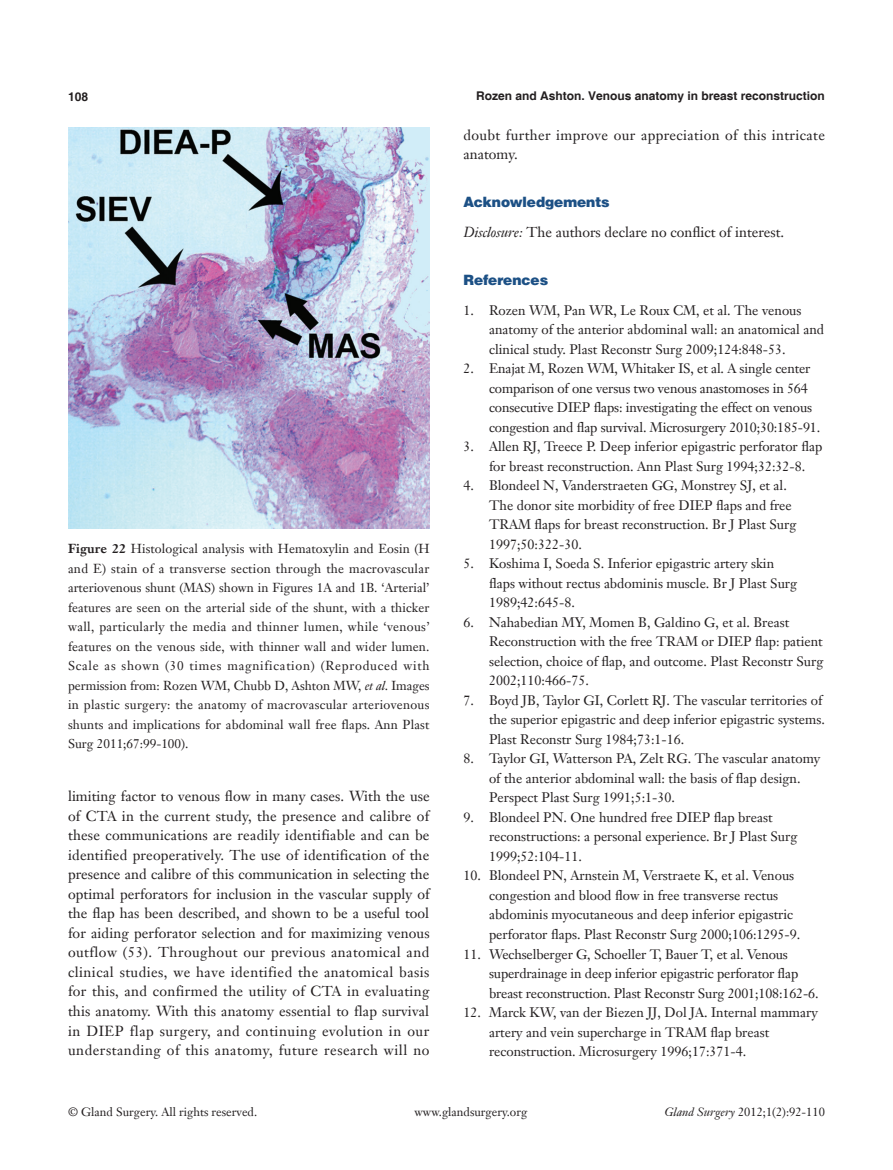
<style>
.page{position:relative;width:893px;height:1170px;background:#fff}
.page>*{position:absolute;margin:0;border:0;box-sizing:border-box;transform-origin:0 0}
.t1{font:14.25px/19.5px "Janson Text LT";letter-spacing:.025em;color:#231f20;text-align:justify}
.t2{font:14.25px "Janson Text LT";color:#231f20}
.t3{font:900 14.25px "Helvetica";color:#1c5085}
.t4{font:13.5px/19.5px "Janson Text LT";color:#231f20}
.t5{font:12.75px/19.5px "Janson Text LT";letter-spacing:.01em;color:#231f20;text-align:justify}
.t6{font:12px "Janson Text LT";color:#231f20}
.t7{font:700 12px "Helvetica";color:#231f20}
.s1{font-weight:700}
.s2{font-style:italic}
</style>
<div class="page">
<img style="left:68px;top:128px;width:361px;height:400px">
<p class="t7" style="left:68px;top:89px;width:22px">108</p>
<p class="t7" style="left:476px;top:88px;width:350px">Rozen and Ashton. Venous anatomy in breast reconstruction</p>
<p class="t5" style="left:68px;top:539px;width:363px"><span class="s1">Figure 22</span> Histological analysis with Hematoxylin and Eosin (H and E) stain of a transverse section through the macrovascular arteriovenous shunt (MAS) shown in Figures 1A and 1B. ‘Arterial’ features are seen on the arterial side of the shunt, with a thicker wall, particularly the media and thinner lumen, while ‘venous’ features on the venous side, with thinner wall and wider lumen.<br>Scale as shown (30 times magnification) (Reproduced with permission from: Rozen WM, Chubb D, Ashton MW, <span class="s2">et al</span>. Images in plastic surgery: the anatomy of macrovascular arteriovenous shunts and implications for abdominal wall free flaps. Ann Plast Surg 2011;67:99-100).</p>
<p class="t1" style="left:68px;top:786px;width:363px">limiting factor to venous flow in many cases. With the use of CTA in the current study, the presence and calibre of these communications are readily identifiable and can be identified preoperatively. The use of identification of the presence and calibre of this communication in selecting the optimal perforators for inclusion in the vascular supply of the flap has been described, and shown to be a useful tool for aiding perforator selection and for maximizing venous outflow (53). Throughout our previous anatomical and clinical studies, we have identified the anatomical basis for this, and confirmed the utility of CTA in evaluating this anatomy. With this anatomy essential to flap survival in DIEP flap surgery, and continuing evolution in our understanding of this anatomy, future research will no</p>
<p class="t1" style="left:463px;top:125px;width:363px">doubt further improve our appreciation of this intricate anatomy.</p>
<p class="t3" style="left:463px;top:193px;width:148px">Acknowledgements</p>
<p class="t2" style="left:463px;top:223px;width:322px"><span class="s2">Disclosure:</span> The authors declare no conflict of interest.</p>
<p class="t3" style="left:463px;top:271px;width:86px">References</p>
<p class="t4" style="left:489px;top:300px;width:337px;text-indent:-26px">1. Rozen WM, Pan WR, Le Roux CM, et al. The venous anatomy of the anterior abdominal wall: an anatomical and clinical study. Plast Reconstr Surg 2009;124:848-53.</p>
<p class="t4" style="left:489px;top:359px;width:333px;text-indent:-26px">2. Enajat M, Rozen WM, Whitaker IS, et al. A single center comparison of one versus two venous anastomoses in 564 consecutive DIEP flaps: investigating the effect on venous congestion and flap survival. Microsurgery 2010;30:185-91.</p>
<p class="t4" style="left:489px;top:437px;width:335px;text-indent:-26px">3. Allen RJ, Treece P. Deep inferior epigastric perforator flap for breast reconstruction. Ann Plast Surg 1994;32:32-8.</p>
<p class="t4" style="left:489px;top:476px;width:309px;text-indent:-26px">4. Blondeel N, Vanderstraeten GG, Monstrey SJ, et al.<br>The donor site morbidity of free DIEP flaps and free TRAM flaps for breast reconstruction. Br J Plast Surg 1997;50:322-30.</p>
<p class="t4" style="left:489px;top:554px;width:310px;text-indent:-26px">5. Koshima I, Soeda S. Inferior epigastric artery skin flaps without rectus abdominis muscle. Br J Plast Surg<br>1989;42:645-8.</p>
<p class="t4" style="left:489px;top:612px;width:336px;text-indent:-26px">6. Nahabedian MY, Momen B, Galdino G, et al. Breast Reconstruction with the free TRAM or DIEP flap: patient selection, choice of flap, and outcome. Plast Reconstr Surg 2002;110:466-75.</p>
<p class="t4" style="left:489px;top:690px;width:337px;text-indent:-26px">7. Boyd JB, Taylor GI, Corlett RJ. The vascular territories of the superior epigastric and deep inferior epigastric systems.<br>Plast Reconstr Surg 1984;73:1-16.</p>
<p class="t4" style="left:489px;top:748px;width:333px;text-indent:-26px">8. Taylor GI, Watterson PA, Zelt RG. The vascular anatomy of the anterior abdominal wall: the basis of flap design.<br>Perspect Plast Surg 1991;5:1-30.</p>
<p class="t4" style="left:489px;top:807px;width:310px;text-indent:-26px">9. Blondeel PN. One hundred free DIEP flap breast reconstructions: a personal experience. Br J Plast Surg<br>1999;52:104-11.</p>
<p class="t4" style="left:489px;top:865px;width:313px;text-indent:-26px">10. Blondeel PN, Arnstein M, Verstraete K, et al. Venous congestion and blood flow in free transverse rectus abdominis myocutaneous and deep inferior epigastric perforator flaps. Plast Reconstr Surg 2000;106:1295-9.</p>
<p class="t4" style="left:489px;top:943px;width:331px;text-indent:-26px">11. Wechselberger G, Schoeller T, Bauer T, et al. Venous superdrainage in deep inferior epigastric perforator flap breast reconstruction. Plast Reconstr Surg 2001;108:162-6.</p>
<p class="t4" style="left:489px;top:1002px;width:330px;text-indent:-26px">12. Marck KW, van der Biezen JJ, Dol JA. Internal mammary artery and vein supercharge in TRAM flap breast reconstruction. Microsurgery 1996;17:371-4.</p>
<p class="t6" style="left:68px;top:1104px;width:191px">© Gland Surgery. All rights reserved.</p>
<p class="t6" style="left:414px;top:1104px;width:114px">www.glandsurgery.org</p>
<p class="t6" style="left:664px;top:1104px;width:162px"><span class="s2">Gland Surgery</span> 2012;1(2):92-110</p>
</div>
